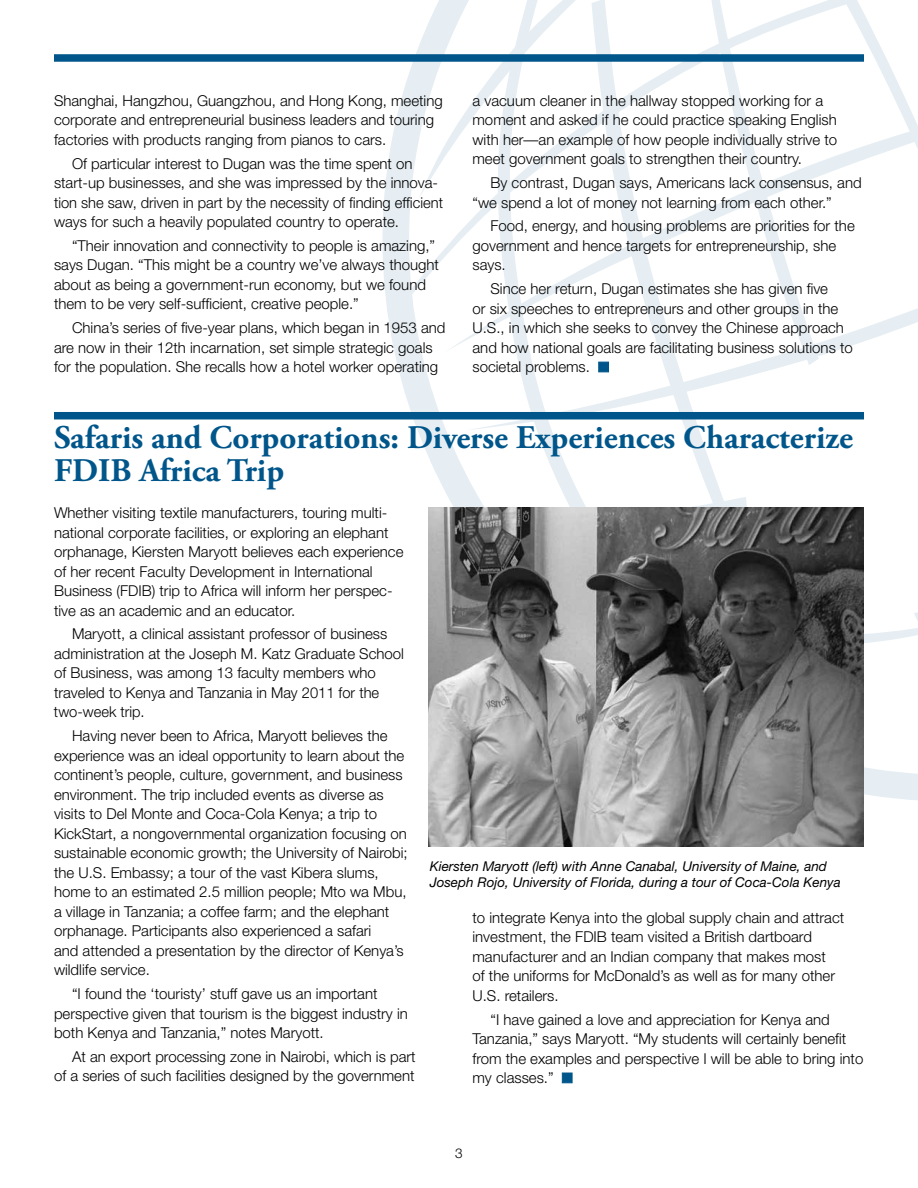
<style>
.page{position:relative;width:918px;height:1188px;background:#fff}
.page>*{position:absolute;margin:0;border:0;box-sizing:border-box;transform-origin:0 0}
.t1{font:700 33px/33px "Adobe Garamond Pro";color:#00568a}
.t2{font:300 15px/19.5px "Helvetica Neue";color:#000}
.t3{font:italic 13.5px/16.5px "Helvetica Neue";color:#000}
.t4{font:300 13.5px "Helvetica Neue";color:#000}
</style>
<div class="page">
<svg style="left:382px;top:101px;width:536px;height:699px"></svg>
<svg style="left:465px;top:352px;width:453px;height:78px"></svg>
<svg style="left:445px;top:215px;width:473px;height:137px"></svg>
<svg style="left:401px;top:0;width:451px;height:306px"></svg>
<svg style="left:419px;top:0;width:72px;height:199px"></svg>
<svg style="left:491px;top:0;width:101px;height:507px"></svg>
<svg style="left:842px;top:0;width:76px;height:215px"></svg>
<svg style="left:592px;top:0;width:247px;height:507px"></svg>
<svg style="left:864px;top:612px;width:54px;height:54px"></svg>
<div style="left:54px;top:412px;width:810px;height:7px;background:#00568a"></div>
<div style="left:562px;top:1073px;width:10px;height:10px;background:#00568a;border:1px solid #00568a"></div>
<img style="left:428px;top:507px;width:436px;height:340px">
<div style="left:598px;top:362px;width:11px;height:10px;background:#00568a;border:1px solid #00568a"></div>
<div style="left:54px;top:54px;width:810px;height:8px;background:#00568a"></div>
<p class="t2" style="left:54px;top:90px;width:390px">Shanghai, Hangzhou, Guangzhou, and Hong Kong, meeting corporate and entrepreneurial business leaders and touring factories with products ranging from pianos to cars.</p>
<p class="t2" style="left:54px;top:153px;width:391px;text-indent:18px">Of particular interest to Dugan was the time spent on start-up businesses, and she was impressed by the innova&shy;tion she saw, driven in part by the necessity of finding efficient ways for such a heavily populated country to operate.</p>
<p class="t2" style="left:54px;top:236px;width:387px;text-indent:18px">“Their innovation and connectivity to people is amazing,” says Dugan. “This might be a country we’ve always thought about as being a government-run economy, but we found them to be very self-sufficient, creative people.”</p>
<p class="t2" style="left:54px;top:318px;width:393px;text-indent:18px">China’s series of five-year plans, which began in 1953 and are now in their 12th incarnation, set simple strategic goals for the population. She recalls how a hotel worker operating</p>
<p class="t2" style="left:472px;top:90px;width:366px">a vacuum cleaner in the hallway stopped working for a moment and asked if he could practice speaking English with her—an example of how people individually strive to meet government goals to strengthen their country.</p>
<p class="t2" style="left:472px;top:173px;width:391px;text-indent:18px">By contrast, Dugan says, Americans lack consensus, and “we spend a lot of money not learning from each other.”</p>
<p class="t2" style="left:472px;top:216px;width:384px;text-indent:18px">Food, energy, and housing problems are priorities for the government and hence targets for entrepreneurship, she says.</p>
<p class="t2" style="left:472px;top:279px;width:382px;text-indent:18px">Since her return, Dugan estimates she has given five<br>or six speeches to entrepreneurs and other groups in the U.S., in which she seeks to convey the Chinese approach and how national goals are facilitating business solutions to societal problems.</p>
<h1 class="t1" style="left:54px;top:421px;width:800px">Safaris and Corporations: Diverse Experiences Characterize<br>FDIB Africa Trip</h1>
<p class="t2" style="left:54px;top:503px;width:351px">Whether visiting textile manufacturers, touring multi&shy;national corporate facilities, or exploring an elephant orphanage, Kiersten Maryott believes each experience of her recent Faculty Development in International Business (FDIB) trip to Africa will inform her perspec&shy;tive as an academic and an educator.</p>
<p class="t2" style="left:54px;top:624px;width:352px;text-indent:18px">Maryott, a clinical assistant professor of business administration at the Joseph M. Katz Graduate School of Business, was among 13 faculty members who traveled to Kenya and Tanzania in May 2011 for the two-week trip.</p>
<p class="t2" style="left:54px;top:726px;width:355px;text-indent:18px">Having never been to Africa, Maryott believes the experience was an ideal opportunity to learn about the continent’s people, culture, government, and business environment. The trip included events as diverse as visits to Del Monte and Coca-Cola Kenya; a trip to KickStart, a nongovernmental organization focusing on sustainable economic growth; the University of Nairobi; the U.S. Embassy; a tour of the vast Kibera slums, home to an estimated 2.5 million people; Mto wa Mbu, a village in Tanzania; a coffee farm; and the elephant orphanage. Participants also experienced a safari<br>and attended a presentation by the director of Kenya’s wildlife service.</p>
<p class="t2" style="left:54px;top:984px;width:355px;text-indent:18px">“I found the ‘touristy’ stuff gave us an important perspective given that tourism is the biggest industry in both Kenya and Tanzania,” notes Maryott.</p>
<p class="t2" style="left:54px;top:1046px;width:363px;text-align:right">At an export processing zone in Nairobi, which is part<br>of a series of such facilities designed by the government</p>
<p class="t3" style="left:430px;top:858px;width:413px">Kiersten Maryott (left) with Anne Canabal, University of Maine, and<br>Joseph Rojo, University of Florida, during a tour of Coca-Cola Kenya</p>
<p class="t2" style="left:472px;top:907px;width:373px">to integrate Kenya into the global supply chain and attract investment, the FDIB team visited a British dartboard manufacturer and an Indian company that makes most<br>of the uniforms for McDonald’s as well as for many other U.S. retailers.</p>
<p class="t2" style="left:472px;top:1009px;width:392px;text-indent:18px">“I have gained a love and appreciation for Kenya and Tanzania,” says Maryott. “My students will certainly benefit from the examples and perspective I will be able to bring into my classes.”</p>
<p class="t4" style="left:455px;top:1145px;width:9px">3</p>
</div>
